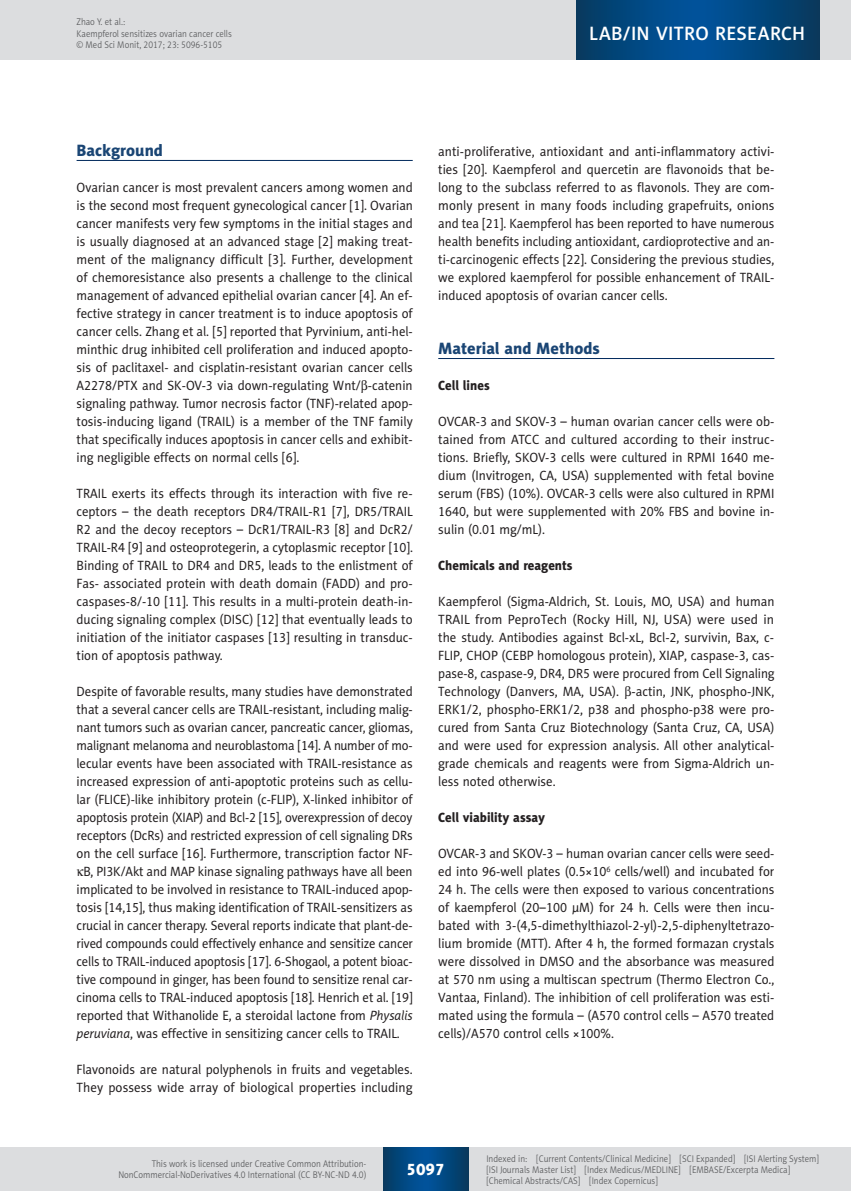
<style>
.page{position:relative;width:851px;height:1191px;background:#fff}
.page>*{position:absolute;margin:0;border:0;box-sizing:border-box;transform-origin:0 0}
.t1{font:19.5px "Naomi Sans EFN Medium";letter-spacing:.01em;color:#fff}
.MSM_Headline_1{font:16.5px "Naomi Sans EFN Heavy";color:#1a4574}
.t2{font:16.5px "Naomi Sans EFN Heavy";color:#fff}
.MSM_Body{font:13.5px/18px "Naomi Sans EFN";color:#231f20;text-align:justify;scale:.95 1}
.MSM_Body-2{font:13.5px/18px "Naomi Sans EFN";color:#231f20;text-align:justify;scale:.94 1}
.MSM_Body-3{font:13.5px/18px "Naomi Sans EFN";color:#231f20;text-align:justify;scale:.96 1}
.MSM_Headline_2{font:13.5px "Naomi Sans EFN Heavy";color:#231f20;scale:.95 1}
.MSM_pagina_zywa{font:9.75px/11.2px "Naomi Sans EFN Light";color:#57585a;scale:.9 1}
.MSM_pagina_sygnatura{font:9.75px "Naomi Sans EFN Light";color:#57585a;scale:.9 1}
.s1{font-family:"Standard Sym L"}
.s2{font-style:italic}
</style>
<div class="page">
<hr style="left:77px;top:160px;width:335px;height:1px;background:#00295c">
<hr style="left:438px;top:358px;width:336px;height:1px;background:#00295c">
<div style="left:0;top:1148px;width:850px;height:43px;background:#dcdddf"></div>
<svg style="left:383px;top:1147px;width:85px;height:43px"></svg>
<div style="left:0;top:0;width:850px;height:60px;background:#dcdddf"></div>
<svg style="left:576px;top:0;width:243px;height:60px"></svg>
<p class="MSM_pagina_zywa" style="left:77px;top:16px;width:174px">Zhao Y. et al.:<br>Kaempferol sensitizes ovarian cancer cells</p>
<p class="MSM_pagina_sygnatura" style="left:77px;top:39px;width:163px">© Med Sci Monit, 2017; 23: 5096-5105</p>
<h1 class="t1" style="left:589px;top:22px;width:217px">LAB/IN VITRO RESEARCH</h1>
<p class="MSM_Headline_1" style="left:77px;top:140px;width:88px">Background</p>
<p class="MSM_Body" style="left:77px;top:178px;width:355px">Ovarian cancer is most prevalent cancers among women and is the second most frequent gynecological cancer [1]. Ovarian cancer manifests very few symptoms in the initial stages and is usually diagnosed at an advanced stage [2] making treat&shy;ment of the malignancy difficult [3]. Further, development of chemoresistance also presents a challenge to the clinical management of advanced epithelial ovarian cancer [4]. An ef&shy;fective strategy in cancer treatment is to induce apoptosis of cancer cells. Zhang et al. [5] reported that Pyrvinium, anti-hel&shy;minthic drug inhibited cell proliferation and induced apopto&shy;sis of paclitaxel- and cisplatin-resistant ovarian cancer cells A2278/PTX and SK-OV-3 via down-regulating Wnt/<span class="s1">b</span>-catenin signaling pathway. Tumor necrosis factor (TNF)-related apop&shy;tosis-inducing ligand (TRAIL) is a member of the TNF family that specifically induces apoptosis in cancer cells and exhibit&shy;ing negligible effects on normal cells [6].</p>
<p class="MSM_Body" style="left:77px;top:484px;width:355px">TRAIL exerts its effects through its interaction with five re&shy;ceptors – the death receptors DR4/TRAIL-R1 [7], DR5/TRAIL R2 and the decoy receptors – DcR1/TRAIL-R3 [8] and DcR2/ TRAIL-R4 [9] and osteoprotegerin, a cytoplasmic receptor [10].<br>Binding of TRAIL to DR4 and DR5, leads to the enlistment of Fas- associated protein with death domain (FADD) and pro&shy;caspases-8/-10 [11]. This results in a multi-protein death-in&shy;ducing signaling complex (DISC) [12] that eventually leads to initiation of the initiator caspases [13] resulting in transduc&shy;tion of apoptosis pathway.</p>
<p class="MSM_Body" style="left:77px;top:682px;width:355px">Despite of favorable results, many studies have demonstrated that a several cancer cells are TRAIL-resistant, including malig&shy;nant tumors such as ovarian cancer, pancreatic cancer, gliomas, malignant melanoma and neuroblastoma [14]. A number of mo&shy;lecular events have been associated with TRAIL-resistance as increased expression of anti-apoptotic proteins such as cellu&shy;lar (FLICE)-like inhibitory protein (c-FLIP), X-linked inhibitor of apoptosis protein (XIAP) and Bcl-2 [15], overexpression of decoy receptors (DcRs) and restricted expression of cell signaling DRs on the cell surface [16]. Furthermore, transcription factor NF&shy;<span class="s1">k</span>B, PI3K/Akt and MAP kinase signaling pathways have all been implicated to be involved in resistance to TRAIL-induced apop&shy;tosis [14,15], thus making identification of TRAIL-sensitizers as crucial in cancer therapy. Several reports indicate that plant-de&shy;rived compounds could effectively enhance and sensitize cancer cells to TRAIL-induced apoptosis [17]. 6-Shogaol, a potent bioac&shy;tive compound in ginger, has been found to sensitize renal car&shy;cinoma cells to TRAL-induced apoptosis [18]. Henrich et al. [19] reported that Withanolide E, a steroidal lactone from <span class="s2">Physalis peruviana</span>, was effective in sensitizing cancer cells to TRAIL.</p>
<p class="MSM_Body" style="left:77px;top:1060px;width:355px">Flavonoids are natural polyphenols in fruits and vegetables.<br>They possess wide array of biological properties including</p>
<p class="MSM_Body-3" style="left:438px;top:142px;width:352px">anti-proliferative, antioxidant and anti-inflammatory activi&shy;ties [20]. Kaempferol and quercetin are flavonoids that be&shy;long to the subclass referred to as flavonols. They are com&shy;monly present in many foods including grapefruits, onions and tea [21]. Kaempferol has been reported to have numerous health benefits including antioxidant, cardioprotective and an&shy;ti-carcinogenic effects [22]. Considering the previous studies, we explored kaempferol for possible enhancement of TRAIL&shy;induced apoptosis of ovarian cancer cells.</p>
<p class="MSM_Headline_1" style="left:438px;top:338px;width:163px">Material and Methods</p>
<p class="MSM_Headline_2" style="left:438px;top:377px;width:56px">Cell lines</p>
<p class="MSM_Body" style="left:438px;top:412px;width:355px">OVCAR-3 and SKOV-3 – human ovarian cancer cells were ob&shy;tained from ATCC and cultured according to their instruc&shy;tions. Briefly, SKOV-3 cells were cultured in RPMI 1640 me&shy;dium (Invitrogen, CA, USA) supplemented with fetal bovine serum (FBS) (10%). OVCAR-3 cells were also cultured in RPMI 1640, but were supplemented with 20% FBS and bovine in&shy;sulin (0.01 mg/mL).</p>
<p class="MSM_Headline_2" style="left:438px;top:557px;width:143px">Chemicals and reagents</p>
<p class="MSM_Body" style="left:438px;top:592px;width:355px">Kaempferol (Sigma-Aldrich, St. Louis, MO, USA) and human TRAIL from PeproTech (Rocky Hill, NJ, USA) were used in the study. Antibodies against Bcl-xL, Bcl-2, survivin, Bax, c-FLIP, CHOP (CEBP homologous protein), XIAP, caspase-3, cas&shy;pase-8, caspase-9, DR4, DR5 were procured from Cell Signaling Technology (Danvers, MA, USA). <span class="s1">b</span>-actin, JNK, phospho-JNK, ERK1/2, phospho-ERK1/2, p38 and phospho-p38 were pro&shy;cured from Santa Cruz Biotechnology (Santa Cruz, CA, USA) and were used for expression analysis. All other analytical&shy;grade chemicals and reagents were from Sigma-Aldrich un&shy;less noted otherwise.</p>
<p class="MSM_Headline_2" style="left:438px;top:809px;width:114px">Cell viability assay</p>
<p class="MSM_Body-2" style="left:438px;top:844px;width:359px">OVCAR-3 and SKOV-3 – human ovarian cancer cells were seed&shy;ed into 96-well plates (0.5×10<sup>6</sup> cells/well) and incubated for 24 h. The cells were then exposed to various concentrations of kaempferol (20–100 µM) for 24 h. Cells were then incu&shy;bated with 3-(4,5-dimethylthiazol-2-yl)-2,5-diphenyltetrazo&shy;lium bromide (MTT). After 4 h, the formed formazan crystals were dissolved in DMSO and the absorbance was measured at 570 nm using a multiscan spectrum (Thermo Electron Co., Vantaa, Finland). The inhibition of cell proliferation was esti&shy;mated using the formula – (A570 control cells – A570 treated cells)/A570 control cells ×100%.</p>
<p class="MSM_pagina_zywa" style="left:118px;top:1158px;width:277px;text-align:right">This work is licensed under Creative Common Attribution-<br>NonCommercial-NoDerivatives 4.0 International (CC BY-NC-ND 4.0)</p>
<p class="t2" style="left:406px;top:1159px;width:40px">5097</p>
<p class="MSM_pagina_zywa" style="left:486px;top:1152px;width:371px">Indexed in: [Current Contents/Clinical Medicine] [SCI Expanded] [ISI Alerting System] [ISI Journals Master List] [Index Medicus/MEDLINE] [EMBASE/Excerpta Medica] [Chemical Abstracts/CAS] [Index Copernicus]</p>
</div>
